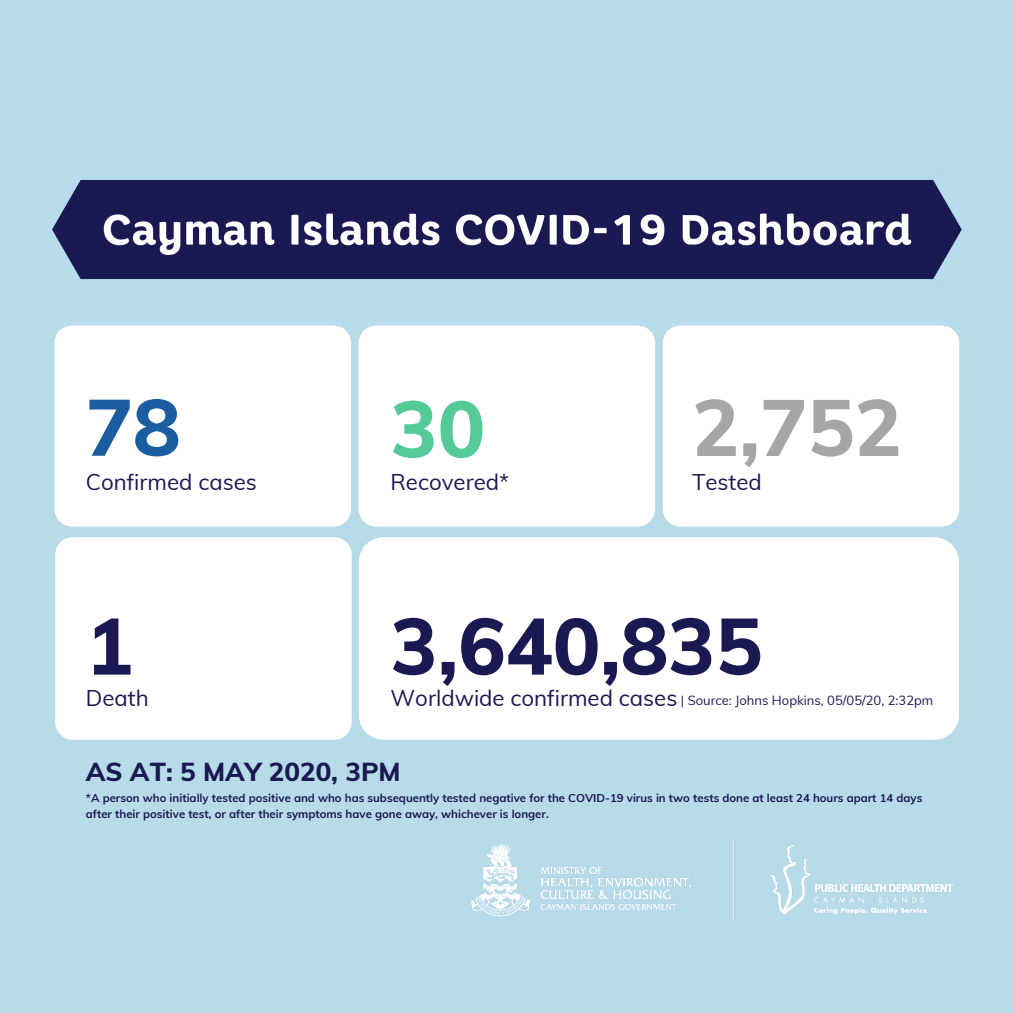
<style>
.page{position:relative;width:1013px;height:1013px;background:#fff}
.page>*{position:absolute;margin:0;border:0;box-sizing:border-box;transform-origin:0 0}
.t1{font:800 78.75px "Muli";color:#1b1952}
.t2{font:800 78.75px "Muli";color:#a6a6a6}
.t3{font:800 78.75px "Muli";color:#1b5da1}
.t4{font:800 78.75px "Muli";color:#53ca97}
.t5{font:800 26px "Muli";color:#1b1952}
.t6{font:22.25px "Muli";color:#1b1952}
.t7{font:13px "Muli";color:#1b1952}
.t8{font:700 11.38px/15.9px "Muli";color:#1b1952}
</style>
<div class="page">
<img style="left:0;top:0;width:1012px;height:1012px">
<img style="left:471px;top:839px;width:481px;height:81px">
<h1 class="t3" style="left:86px;top:376px;width:96px">78</h1>
<h3 class="t6" style="left:86px;top:467px;width:172px">Confirmed cases</h3>
<h1 class="t1" style="left:86px;top:595px;width:49px">1</h1>
<h3 class="t6" style="left:86px;top:683px;width:64px">Death</h3>
<h1 class="t4" style="left:390px;top:378px;width:96px">30</h1>
<h3 class="t6" style="left:390px;top:467px;width:120px">Recovered*</h3>
<h1 class="t2" style="left:692px;top:377px;width:211px">2,752</h1>
<h3 class="t6" style="left:692px;top:467px;width:71px">Tested</h3>
<h1 class="t1" style="left:390px;top:595px;width:373px">3,640,835</h1>
<p class="t7" style="left:681px;top:692px;width:254px">| Source: Johns Hopkins, 05/05/20, 2:32pm</p>
<h3 class="t6" style="left:390px;top:683px;width:288px">Worldwide confirmed cases</h3>
<h2 class="t5" style="left:86px;top:755px;width:316px">AS AT: 5 MAY 2020, 3PM</h2>
<p class="t8" style="left:86px;top:789px;width:838px">*A person who initially tested positive and who has subsequently tested negative for the COVID-19 virus in two tests done at least 24 hours apart 14 days after their positive test, or after their symptoms have gone away, whichever is longer.</p>
</div>
